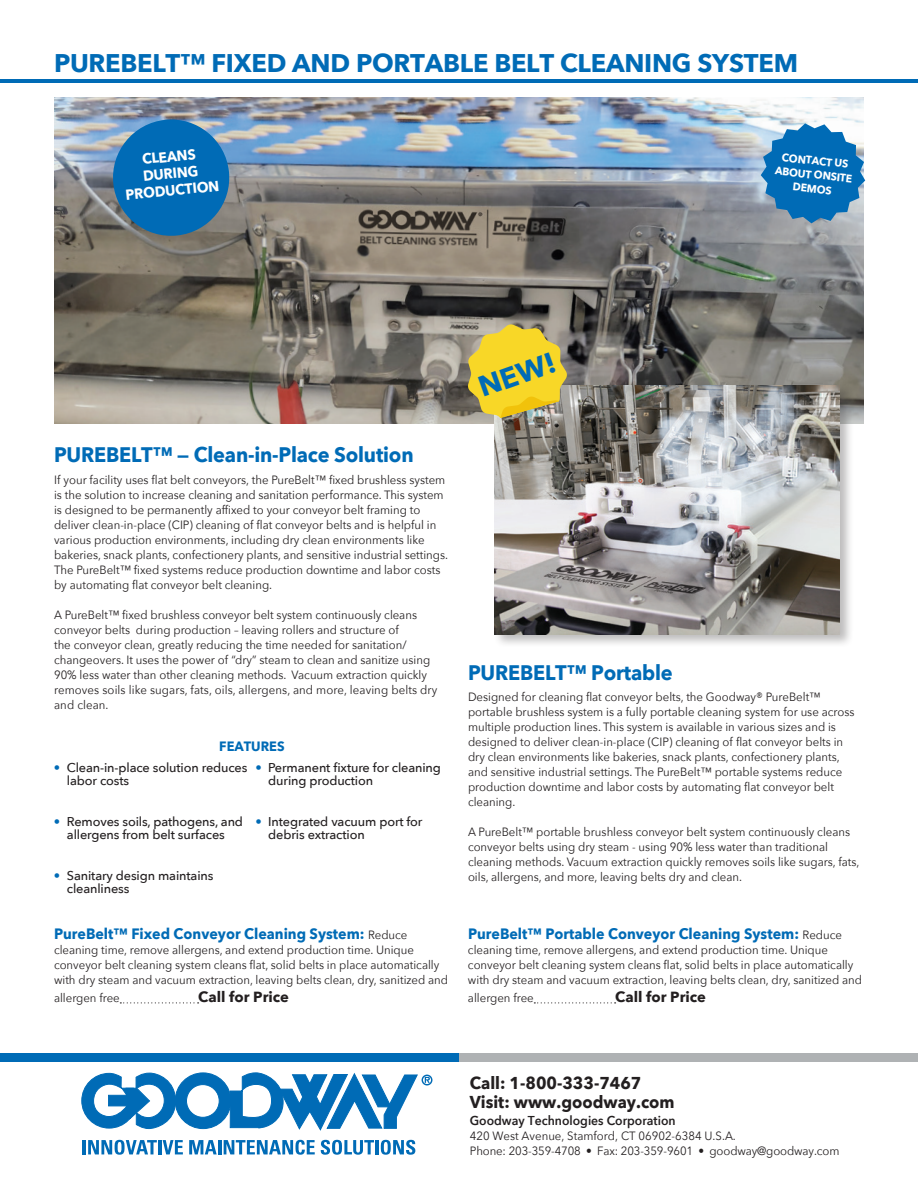
<style>
.page{position:relative;width:918px;height:1188px;background:#fff}
.page>*{position:absolute;margin:0;border:0;box-sizing:border-box;transform-origin:0 0}
.t1{font:700 28.8px "Avenir Next";color:#006bb6}
.HEADER1{font:700 25.5px "Avenir Next";letter-spacing:-.01em;color:#006bb6}
.t2{font:700 21px "Avenir Next";letter-spacing:-.01em;color:#006bb6;scale:.95 1}
.t3{font:700 17.1px/18.6px "Avenir Next";color:#231f20;scale:.95 1}
._2021_body_copy{font:700 15px "Avenir Next";color:#006bb6;scale:.95 1}
._2021_body_copy-2{font:700 14.7px "Avenir Next";color:#231f20}
.t4{font:700 14.55px/17px "Avenir Next";color:#fff;text-align:center;scale:.95 1}
.t5{font:700 13.5px "Avenir Next";color:#006bb6;scale:.95 1}
.t6{font:600 12.9px "Avenir Next";color:#231f20;scale:.95 1}
.t7{font:500 12.75px/13.5px "Avenir Next";letter-spacing:-.01em;color:#231f20}
._2021_body_copy-3{font:12px/15px "Avenir Next";color:#231f20;scale:.95 1}
.t8{font:700 10.95px/14.1px "Avenir Next";color:#fff;text-align:center;scale:.95 1}
.s1{color:#006bb6}
.s2{font-weight:400;font-size:12px;color:#231f20}
</style>
<div class="page">
<div style="left:0;top:1053px;width:460px;height:9px;background:#006bb6"></div>
<div style="left:460px;top:1053px;width:458px;height:9px;background:#afb2b4"></div>
<svg style="left:81px;top:1072px;width:351px;height:83px"></svg>
<hr style="left:0;top:79px;width:918px;height:4px;background:#006bb6">
<svg style="left:120px;top:1002px;width:79px;height:1px"></svg>
<svg style="left:534px;top:1002px;width:82px;height:1px"></svg>
<img style="left:54px;top:97px;width:810px;height:326px">
<svg style="left:761px;top:123px;width:104px;height:100px"></svg>
<svg style="left:110px;top:117px;width:122px;height:122px"></svg>
<div style="left:493px;top:384px;width:361px;height:265px;background:#231f20;opacity:.3"></div>
<img style="left:495px;top:386px;width:344px;height:248px">
<svg style="left:467px;top:324px;width:100px;height:94px"></svg>
<p class="HEADER1" style="left:54px;top:41px;width:746px">PUREBELT™ FIXED AND PORTABLE BELT CLEANING SYSTEM</p>
<p class="t4" style="left:121px;top:153px;width:101px;rotate:-6deg">CLEANS<br>DURING<br>PRODUCTION</p>
<p class="t8" style="left:777px;top:149px;width:83px;rotate:6deg">CONTACT US<br>ABOUT ONSITE<br>DEMOS</p>
<p class="t2" style="left:54px;top:437px;width:380px">PUREBELT™ — Clean-in-Place Solution</p>
<p class="_2021_body_copy-3" style="left:54px;top:472px;width:416px">If your facility uses flat belt conveyors, the PureBelt™ fixed brushless system is the solution to increase cleaning and sanitation performance. This system is designed to be permanently affixed to your conveyor belt framing to deliver clean-in-place (CIP) cleaning of flat conveyor belts and is helpful in various production environments, including dry clean environments like bakeries, snack plants, confectionery plants, and sensitive industrial settings.<br>The PureBelt™ fixed systems reduce production downtime and labor costs by automating flat conveyor belt cleaning.</p>
<p class="_2021_body_copy-3" style="left:54px;top:607px;width:405px">A PureBelt™ fixed brushless conveyor belt system continuously cleans conveyor belts during production – leaving rollers and structure of<br>the conveyor clean, greatly reducing the time needed for sanitation/ changeovers. It uses the power of “dry” steam to clean and sanitize using 90% less water than other cleaning methods. Vacuum extraction quickly removes soils like sugars, fats, oils, allergens, and more, leaving belts dry and clean.</p>
<p class="t5" style="left:219px;top:735px;width:70px">FEATURES</p>
<p class="t7" style="left:67px;top:760px;width:182px;text-indent:-13px"><span class="s1">•</span> Clean-in-place solution reduces labor costs</p>
<p class="t7" style="left:54px;top:814px;width:191px;text-align:center"><span class="s1">•</span> Removes soils, pathogens, and allergens from belt surfaces</p>
<p class="t7" style="left:67px;top:868px;width:148px;text-indent:-13px"><span class="s1">•</span> Sanitary design maintains cleanliness</p>
<p class="t7" style="left:268px;top:760px;width:174px;text-indent:-13px"><span class="s1">•</span> Permanent fixture for cleaning during production</p>
<p class="t7" style="left:268px;top:814px;width:156px;text-indent:-13px"><span class="s1">•</span> Integrated vacuum port for debris extraction</p>
<p class="_2021_body_copy" style="left:54px;top:921px;width:374px">PureBelt™️ Fixed Conveyor Cleaning System: <span class="s2">Reduce</span></p>
<p class="_2021_body_copy-3" style="left:54px;top:942px;width:416px">cleaning time, remove allergens, and extend production time. Unique conveyor belt cleaning system cleans flat, solid belts in place automatically with dry steam and vacuum extraction, leaving belts clean, dry, sanitized and</p>
<p class="_2021_body_copy-3" style="left:54px;top:990px;width:71px">allergen free</p>
<p class="_2021_body_copy-2" style="left:198px;top:984px;width:92px">Call for Price</p>
<p class="t1" style="left:471px;top:365px;width:82px;rotate:-20deg">NEW!</p>
<p class="t2" style="left:468px;top:655px;width:217px">PUREBELT™ Portable</p>
<p class="_2021_body_copy-3" style="left:468px;top:688px;width:408px">Designed for cleaning flat conveyor belts, the Goodway® PureBelt™ portable brushless system is a fully portable cleaning system for use across multiple production lines. This system is available in various sizes and is designed to deliver clean-in-place (CIP) cleaning of flat conveyor belts in dry clean environments like bakeries, snack plants, confectionery plants, and sensitive industrial settings. The PureBelt™ portable systems reduce production downtime and labor costs by automating flat conveyor belt cleaning.</p>
<p class="_2021_body_copy-3" style="left:468px;top:823px;width:413px">A PureBelt™ portable brushless conveyor belt system continuously cleans conveyor belts using dry steam - using 90% less water than traditional cleaning methods. Vacuum extraction quickly removes soils like sugars, fats, oils, allergens, and more, leaving belts dry and clean.</p>
<p class="_2021_body_copy" style="left:468px;top:921px;width:395px">PureBelt™️ Portable Conveyor Cleaning System: <span class="s2">Reduce</span></p>
<p class="_2021_body_copy-3" style="left:468px;top:942px;width:416px">cleaning time, remove allergens, and extend production time. Unique conveyor belt cleaning system cleans flat, solid belts in place automatically with dry steam and vacuum extraction, leaving belts clean, dry, sanitized and</p>
<p class="_2021_body_copy-3" style="left:468px;top:990px;width:71px">allergen free</p>
<p class="_2021_body_copy-2" style="left:615px;top:984px;width:92px">Call for Price</p>
<h3 class="t3" style="left:470px;top:1074px;width:217px">Call: 1-800-333-7467<br>Visit: www.goodway.com</h3>
<p class="t6" style="left:470px;top:1109px;width:218px">Goodway Technologies Corporation</p>
<p class="_2021_body_copy-3" style="left:470px;top:1128px;width:391px">420 West Avenue, Stamford, CT 06902-6384 U.S.A.<br>Phone: 203-359-4708 • Fax: 203-359-9601 • goodway@goodway.com</p>
</div>
